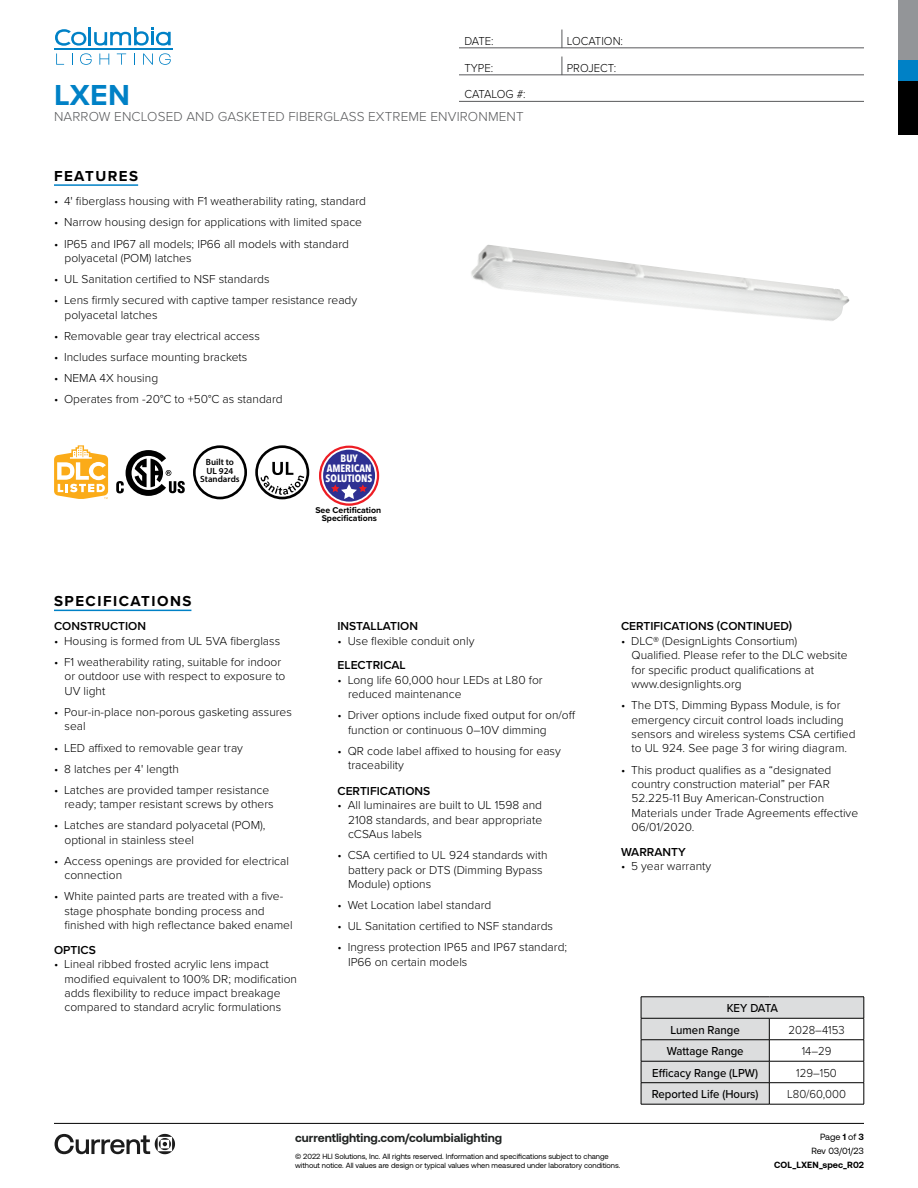
<style>
.page{position:relative;width:918px;height:1188px;background:#fff}
.page>*{position:absolute;margin:0;border:0;box-sizing:border-box;transform-origin:0 0}
.t1{font:700 30px "Proxima Nova";color:#0081c6}
.t2{font:700 15px "Proxima Nova";letter-spacing:.1em;color:#000}
.t3{font:300 13.5px "Proxima Nova";letter-spacing:.01em;color:#58595b}
.t4{font:300 12px/14.4px "Proxima Nova";color:#000}
.t5{font:600 12px "Proxima Nova";color:#000}
.t6{font:500 12px/21.5px "Proxima Nova";color:#000;scale:.95 1}
.t7{font:300 12px "Proxima Nova";color:#000;scale:.95 1}
.t8{font:700 12px "Aeonik";color:#202322}
.t9{font:300 12px "Proxima Nova";letter-spacing:-.02em;color:#000;scale:.95 1}
.t10{font:700 10.5px/9.8px "Avenir Next Condensed";color:#fff;text-align:center}
.t11{font:600 9px/8.4px "Myriad Pro";color:#000;text-align:center}
.t12{font:9px/14.1px "Aeonik";letter-spacing:-.005em;color:#000;text-align:right}
.t13{font:700 9px "Aeonik";color:#000}
.t14{font:700 8.7px/8.1px "Proxima Nova";color:#000;text-align:center}
.t15{font:7.5px/9.8px "Aeonik";color:#000}
.s1{font-weight:700}
</style>
<div class="page">
<hr style="left:459px;top:48px;width:405px;height:1px;background:#58595b">
<svg style="left:562px;top:30px;width:1px;height:18px"></svg>
<hr style="left:459px;top:75px;width:405px;height:1px;background:#58595b">
<svg style="left:562px;top:57px;width:1px;height:18px"></svg>
<svg style="left:641px;top:997px;width:224px;height:107px"></svg>
<hr style="left:641px;top:1104px;width:128px;height:1px;background:#000">
<hr style="left:769px;top:1104px;width:95px;height:1px;background:#000">
<hr style="left:459px;top:101px;width:405px;height:1px;background:#58595b">
<svg style="left:54px;top:445px;width:54px;height:54px"></svg>
<svg style="left:116px;top:450px;width:69px;height:46px"></svg>
<div style="left:193px;top:445px;width:54px;height:54px;border:3px solid #000;border-radius:50%"></div>
<svg style="left:255px;top:445px;width:54px;height:54px"></svg>
<img style="left:471px;top:245px;width:379px;height:76px">
<svg style="left:319px;top:446px;width:60px;height:60px"></svg>
<div style="left:322px;top:449px;width:54px;height:54px;background:#2e3092;border-radius:50%"></div>
<div style="left:321px;top:448px;width:56px;height:55px;border:2px solid #fff;border-radius:50%"></div>
<svg style="left:331px;top:484px;width:36px;height:15px"></svg>
<div style="left:898px;top:81px;width:20px;height:54px;background:#000"></div>
<div style="left:898px;top:0;width:20px;height:61px;background:#939598"></div>
<div style="left:898px;top:61px;width:20px;height:20px;background:#0081c6"></div>
<hr style="left:54px;top:1123px;width:810px;height:1px;background:#000">
<svg style="left:55px;top:1134px;width:120px;height:20px"></svg>
<svg style="left:56px;top:53px;width:8px;height:12px"></svg>
<svg style="left:72px;top:53px;width:1px;height:12px"></svg>
<svg style="left:80px;top:53px;width:12px;height:12px"></svg>
<svg style="left:99px;top:53px;width:10px;height:12px"></svg>
<svg style="left:117px;top:53px;width:9px;height:12px"></svg>
<svg style="left:134px;top:53px;width:1px;height:12px"></svg>
<svg style="left:143px;top:53px;width:10px;height:12px"></svg>
<svg style="left:159px;top:53px;width:12px;height:12px"></svg>
<hr style="left:54px;top:49px;width:118px;height:1px;background:#0081c6">
<svg style="left:55px;top:27px;width:116px;height:19px"></svg>
<hr style="left:54px;top:184px;width:84px;height:2px;background:#0081c6">
<hr style="left:54px;top:610px;width:137px;height:1px;background:#0081c6">
<p class="t7" style="left:464px;top:32px;width:32px">DATE:</p>
<p class="t7" style="left:567px;top:32px;width:61px">LOCATION:</p>
<p class="t7" style="left:464px;top:59px;width:32px">TYPE:</p>
<p class="t7" style="left:567px;top:59px;width:54px">PROJECT:</p>
<h1 class="t1" style="left:54px;top:72px;width:77px">LXEN</h1>
<p class="t3" style="left:54px;top:107px;width:471px">NARROW ENCLOSED AND GASKETED FIBERGLASS EXTREME ENVIRONMENT</p>
<p class="t9" style="left:464px;top:85px;width:66px">CATALOG #:</p>
<p class="t2" style="left:54px;top:164px;width:86px">FEATURES</p>
<p class="t4" style="left:54px;top:193px;width:313px">• 4' fiberglass housing with F1 weatherability rating, standard</p>
<p class="t4" style="left:54px;top:215px;width:310px">• Narrow housing design for applications with limited space</p>
<p class="t4" style="left:64px;top:236px;width:286px;text-indent:-10px">• IP65 and IP67 all models; IP66 all models with standard polyacetal (POM) latches</p>
<p class="t4" style="left:54px;top:271px;width:217px">• UL Sanitation certified to NSF standards</p>
<p class="t4" style="left:64px;top:292px;width:294px;text-indent:-10px">• Lens firmly secured with captive tamper resistance ready polyacetal latches</p>
<p class="t4" style="left:54px;top:328px;width:207px">• Removable gear tray electrical access</p>
<p class="t4" style="left:54px;top:349px;width:195px">• Includes surface mounting brackets</p>
<p class="t4" style="left:54px;top:370px;width:106px">• NEMA 4X housing</p>
<p class="t4" style="left:54px;top:391px;width:230px">• Operates from -20°C to +50°C as standard</p>
<p class="t11" style="left:200px;top:458px;width:41px">Built to<br>UL 924<br>Standards</p>
<p class="t10" style="left:326px;top:454px;width:48px">BUY<br>AMERICAN<br>SOLUTIONS</p>
<p class="t14" style="left:315px;top:506px;width:67px">See Certification<br>Specifications</p>
<p class="t2" style="left:54px;top:590px;width:139px">SPECIFICATIONS</p>
<p class="t5" style="left:54px;top:618px;width:94px">CONSTRUCTION</p>
<p class="t4" style="left:54px;top:633px;width:228px">• Housing is formed from UL 5VA fiberglass</p>
<p class="t4" style="left:64px;top:654px;width:222px;text-indent:-10px">• F1 weatherability rating, suitable for indoor or outdoor use with respect to exposure to<br>UV light</p>
<p class="t4" style="left:64px;top:704px;width:229px;text-indent:-10px">• Pour-in-place non-porous gasketing assures seal</p>
<p class="t4" style="left:54px;top:740px;width:191px">• LED affixed to removable gear tray</p>
<p class="t4" style="left:54px;top:761px;width:126px">• 8 latches per 4' length</p>
<p class="t4" style="left:64px;top:782px;width:211px;text-indent:-10px">• Latches are provided tamper resistance ready; tamper resistant screws by others</p>
<p class="t4" style="left:64px;top:817px;width:203px;text-indent:-10px">• Latches are standard polyacetal (POM), optional in stainless steel</p>
<p class="t4" style="left:64px;top:853px;width:226px;text-indent:-10px">• Access openings are provided for electrical connection</p>
<p class="t4" style="left:64px;top:889px;width:230px;text-indent:-10px">• White painted parts are treated with a five&shy;stage phosphate bonding process and finished with high reflectance baked enamel</p>
<p class="t5" style="left:54px;top:941px;width:43px">OPTICS</p>
<p class="t4" style="left:64px;top:956px;width:234px;text-indent:-10px">• Lineal ribbed frosted acrylic lens impact modified equivalent to 100% DR; modification adds flexibility to reduce impact breakage compared to standard acrylic formulations</p>
<p class="t5" style="left:338px;top:617px;width:82px">INSTALLATION</p>
<p class="t4" style="left:338px;top:633px;width:138px">• Use flexible conduit only</p>
<p class="t5" style="left:338px;top:656px;width:70px">ELECTRICAL</p>
<p class="t4" style="left:348px;top:672px;width:196px;text-indent:-10px">• Long life 60,000 hour LEDs at L80 for reduced maintenance</p>
<p class="t4" style="left:348px;top:708px;width:229px;text-indent:-10px">• Driver options include fixed output for on/off function or continuous 0–10V dimming</p>
<p class="t4" style="left:348px;top:743px;width:214px;text-indent:-10px">• QR code label affixed to housing for easy traceability</p>
<p class="t5" style="left:338px;top:782px;width:94px">CERTIFICATIONS</p>
<p class="t4" style="left:348px;top:797px;width:196px;text-align:justify;text-indent:-10px">• All luminaires are built to UL 1598 and 2108 standards, and bear appropriate cCSAus labels</p>
<p class="t4" style="left:348px;top:847px;width:201px;text-indent:-10px">• CSA certified to UL 924 standards with battery pack or DTS (Dimming Bypass<br>Module) options</p>
<p class="t4" style="left:338px;top:897px;width:155px">• Wet Location label standard</p>
<p class="t4" style="left:338px;top:918px;width:217px">• UL Sanitation certified to NSF standards</p>
<p class="t4" style="left:348px;top:940px;width:221px;text-indent:-10px">• Ingress protection IP65 and IP67 standard;<br>IP66 on certain models</p>
<p class="t5" style="left:621px;top:617px;width:173px">CERTIFICATIONS (CONTINUED)</p>
<p class="t4" style="left:632px;top:633px;width:218px;text-indent:-10px">• DLC® (DesignLights Consortium)<br>Qualified. Please refer to the DLC website for specific product qualifications at www.designlights.org</p>
<p class="t4" style="left:632px;top:697px;width:226px;text-indent:-10px">• The DTS, Dimming Bypass Module, is for emergency circuit control loads including sensors and wireless systems CSA certified to UL 924. See page 3 for wiring diagram.</p>
<p class="t4" style="left:632px;top:762px;width:228px;text-indent:-10px">• This product qualifies as a “designated country construction material” per FAR 52.225-11 Buy American-Construction Materials under Trade Agreements effective 06/01/2020.</p>
<p class="t5" style="left:621px;top:843px;width:66px">WARRANTY</p>
<p class="t4" style="left:621px;top:858px;width:92px">• 5 year warranty</p>
<p class="t6" style="left:671px;top:997px;width:115px;text-indent:56px">KEY DATA<br>Lumen Range</p>
<p class="t7" style="left:789px;top:1021px;width:60px">2028–4153</p>
<p class="t6" style="left:667px;top:1040px;width:83px">Wattage Range</p>
<p class="t7" style="left:802px;top:1042px;width:33px">14–29</p>
<p class="t6" style="left:652px;top:1062px;width:113px">Efficacy Range (LPW)</p>
<p class="t7" style="left:796px;top:1064px;width:44px">129–150</p>
<p class="t6" style="left:652px;top:1083px;width:114px">Reported Life (Hours)</p>
<p class="t7" style="left:787px;top:1085px;width:63px">L80/60,000</p>
<p class="t8" style="left:295px;top:1131px;width:209px">currentlighting.com/columbialighting</p>
<p class="t15" style="left:295px;top:1151px;width:327px">© 2022 HLI Solutions, Inc. All rights reserved. Information and specifications subject to change without notice. All values are design or typical values when measured under laboratory conditions.</p>
<p class="t12" style="left:811px;top:1130px;width:54px">Page <span class="s1">1</span> of <span class="s1">3<br></span>Rev 03/01/23</p>
<p class="t13" style="left:774px;top:1160px;width:91px">COL_LXEN_spec_R02</p>
</div>
